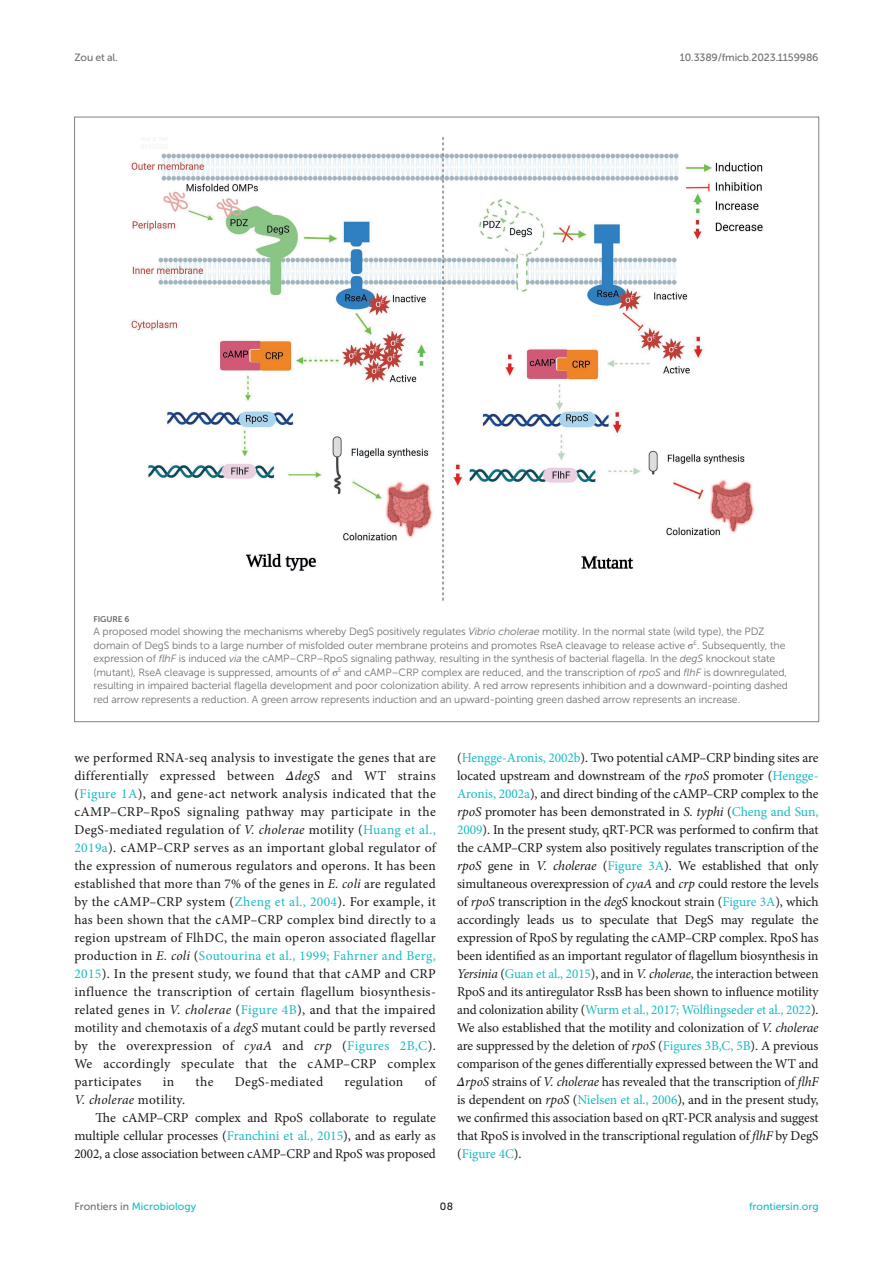
<style>
.page{position:relative;width:893px;height:1263px;background:#fff}
.page>*{position:absolute;margin:0;border:0;box-sizing:border-box;transform-origin:0 0}
.TEXT{font:13.5px/18px "Minion Pro";color:#181a19;text-align:justify}
.TEXT-2{font:13.5px "Minion Pro";letter-spacing:.025em;color:#181a19}
.TEXT-3{font:italic 13.5px "Minion Pro";letter-spacing:.02em;color:#181a19}
.FIG_LEG{font:10.5px/13.5px "Museo Sans 300";letter-spacing:-.01em;color:#6f6f70}
.t1{font:10.5px "Museo Sans 500";color:#18bbc3}
.t2{font:10.5px "Museo Sans 500";letter-spacing:-.015em;color:#6f6f70}
.t3{font:10.5px "Museo Sans 500";color:#181a19}
.FIG_HD{font:8.25px "Museo Sans 700";letter-spacing:-.01em;color:#6f6f70}
.s1{font-style:italic}
.s2{font-family:"STIX General"}
.s3{font-family:"STIX General";font-style:italic}
.s4{color:#18bbc3}
.s5{font-style:normal}
.s6{color:#6f6f70}
</style>
<div class="page">
<img style="left:130px;top:137px;width:634px;height:464px">
<p class="t2" style="left:74px;top:51px;width:45px">Zou et al.</p>
<p class="t2" style="left:680px;top:51px;width:140px">10.3389/fmicb.2023.1159986</p>
<p class="FIG_HD" style="left:94px;top:614px;width:37px">FIGURE 6</p>
<p class="FIG_LEG" style="left:94px;top:625px;width:696px">A proposed model showing the mechanisms whereby DegS positively regulates <span class="s1">Vibrio cholerae</span> motility. In the normal state (wild type), the PDZ domain of DegS binds to a large number of misfolded outer membrane proteins and promotes RseA cleavage to release active <span class="s2">σ</span><sup>E</sup>. Subsequently, the expression of <span class="s1">flhF</span> is induced <span class="s1">via</span> the cAMP–CRP–RpoS signaling pathway, resulting in the synthesis of bacterial flagella. In the <span class="s1">degS</span> knockout state (mutant), RseA cleavage is suppressed, amounts of <span class="s2">σ</span><sup>E</sup> and cAMP–CRP complex are reduced, and the transcription of <span class="s1">rpoS</span> and <span class="s1">flhF</span> is downregulated, resulting in impaired bacterial flagella development and poor colonization ability. A red arrow represents inhibition and a downward-pointing dashed red arrow represents a reduction. A green arrow represents induction and an upward-pointing green dashed arrow represents an increase.</p>
<p class="TEXT" style="left:74px;top:749px;width:363px">we performed RNA-seq analysis to investigate the genes that are differentially expressed between <span class="s3">Δ</span><span class="s1">degS</span> and WT strains (<span class="s4">Figure 1A</span>), and gene-act network analysis indicated that the cAMP–CRP–RpoS signaling pathway may participate in the DegS-mediated regulation of <span class="s1">V. cholerae</span> motility (<span class="s4">Huang et al., 2019a</span>). cAMP–CRP serves as an important global regulator of the expression of numerous regulators and operons. It has been established that more than 7% of the genes in <span class="s1">E. coli</span> are regulated by the cAMP–CRP system (<span class="s4">Zheng et al., 2004</span>). For example, it has been shown that the cAMP–CRP complex bind directly to a region upstream of FlhDC, the main operon associated flagellar production in <span class="s1">E. coli</span> (<span class="s4">Soutourina et al., 1999; Fahrner and Berg, 2015</span>). In the present study, we found that that cAMP and CRP influence the transcription of certain flagellum biosynthesis&shy;related genes in <span class="s1">V. cholerae</span> (<span class="s4">Figure 4B</span>), and that the impaired motility and chemotaxis of a <span class="s1">degS</span> mutant could be partly reversed by the overexpression of <span class="s1">cyaA</span> and <span class="s1">crp</span> (<span class="s4">Figures 2B,C</span>).<br>We accordingly speculate that the cAMP–CRP complex participates</p>
<p class="TEXT" style="left:163px;top:1073px;width:13px">in</p>
<p class="TEXT" style="left:196px;top:1073px;width:19px">the</p>
<p class="TEXT-2" style="left:235px;top:1073px;width:90px">DegS-mediated</p>
<p class="TEXT-2" style="left:345px;top:1073px;width:60px">regulation</p>
<p class="TEXT" style="left:425px;top:1073px;width:13px">of</p>
<p class="TEXT-3" style="left:74px;top:1090px;width:112px">V. cholerae <span class="s5">motility.</span></p>
<p class="TEXT" style="left:74px;top:1109px;width:363px;text-indent:21px">The cAMP–CRP complex and RpoS collaborate to regulate multiple cellular processes (<span class="s4">Franchini et al., 2015</span>), and as early as 2002, a close association between cAMP–CRP and RpoS was proposed</p>
<p class="TEXT" style="left:457px;top:749px;width:363px">(<span class="s4">Hengge-Aronis, 2002b</span>). Two potential cAMP–CRP binding sites are located upstream and downstream of the <span class="s1">rpoS</span> promoter (<span class="s4">Hengge-Aronis, 2002a</span>), and direct binding of the cAMP–CRP complex to the <span class="s1">rpoS</span> promoter has been demonstrated in <span class="s1">S. typhi</span> (<span class="s4">Cheng and Sun, 2009</span>). In the present study, qRT-PCR was performed to confirm that the cAMP–CRP system also positively regulates transcription of the <span class="s1">rpoS</span> gene in <span class="s1">V. cholerae</span> (<span class="s4">Figure 3A</span>). We established that only simultaneous overexpression of <span class="s1">cyaA</span> and <span class="s1">crp</span> could restore the levels of <span class="s1">rpoS</span> transcription in the <span class="s1">degS</span> knockout strain (<span class="s4">Figure 3A</span>), which accordingly leads us to speculate that DegS may regulate the expression of RpoS by regulating the cAMP–CRP complex. RpoS has been identified as an important regulator of flagellum biosynthesis in <span class="s1">Yersinia</span> (<span class="s4">Guan et al., 2015</span>), and in <span class="s1">V. cholerae</span>, the interaction between RpoS and its antiregulator RssB has been shown to influence motility and colonization ability (<span class="s4">Wurm et al., 2017; Wölflingseder et al., 2022</span>).<br>We also established that the motility and colonization of <span class="s1">V. cholerae </span>are suppressed by the deletion of <span class="s1">rpoS</span> (<span class="s4">Figures 3B,C, 5B</span>). A previous comparison of the genes differentially expressed between the WT and <span class="s3">Δ</span><span class="s1">rpoS</span> strains of <span class="s1">V. cholerae</span> has revealed that the transcription of <span class="s1">flhF </span>is dependent on <span class="s1">rpoS</span> (<span class="s4">Nielsen et al., 2006</span>), and in the present study, we confirmed this association based on qRT-PCR analysis and suggest that RpoS is involved in the transcriptional regulation of <span class="s1">flhF</span> by DegS (<span class="s4">Figure 4C</span>).</p>
<p class="t1" style="left:74px;top:1200px;width:123px"><span class="s6">Frontiers in</span> Microbiology</p>
<p class="t3" style="left:440px;top:1200px;width:15px">08</p>
<p class="t1" style="left:749px;top:1200px;width:71px">frontiersin.org</p>
</div>
